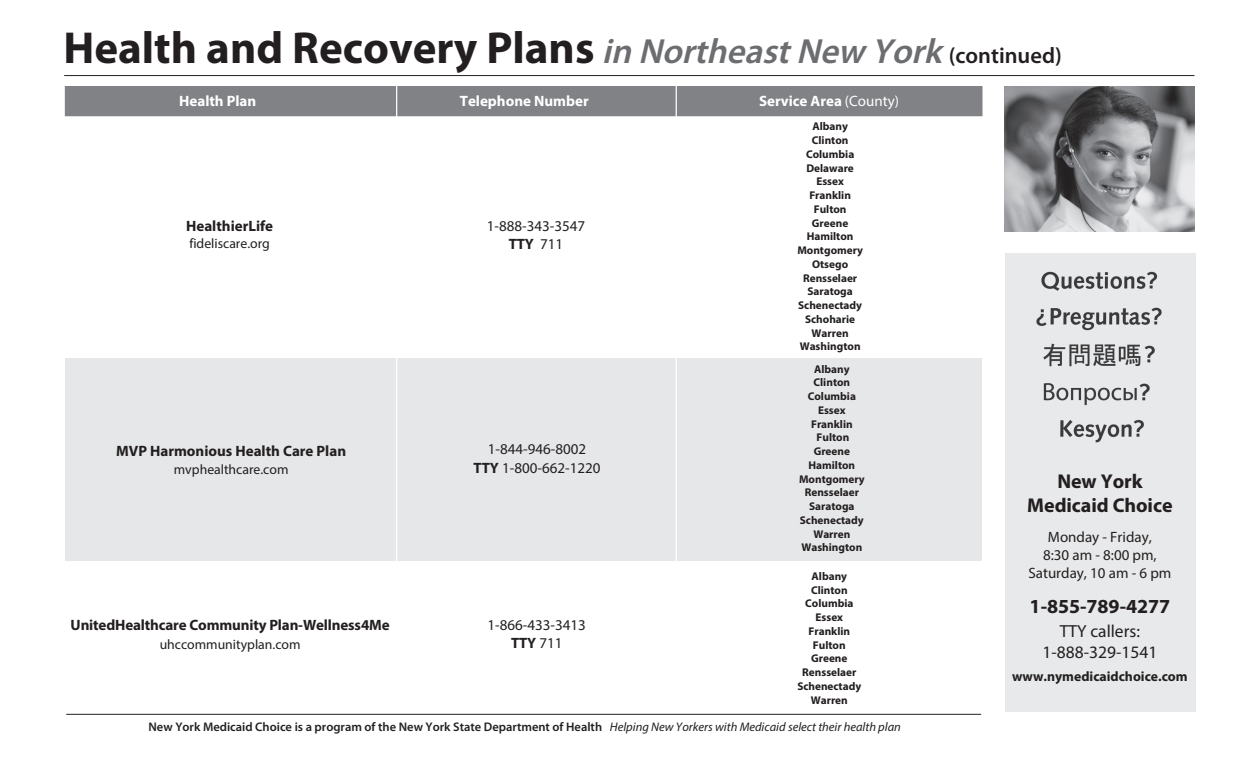
<style>
.page{position:relative;width:1260px;height:765px;background:#fff}
.page>*{position:absolute;margin:0;border:0;box-sizing:border-box;transform-origin:0 0}
.t1{font:700 45px "Myriad Pro";color:#231f20}
.t2{font:700 20px/24px "Myriad Pro";letter-spacing:-.005em;color:#231f20;text-align:center}
.t3{font:17.5px/21px "Myriad Pro";color:#231f20;text-align:center}
.t4{font:15px/18px "Myriad Pro";color:#231f20;text-align:center}
.t5{font:700 15px "Myriad Pro";letter-spacing:-.01em;color:#231f20}
.t6{font:700 15px "Myriad Pro";color:#fff}
.t7{font:13.75px "Myriad Pro";color:#231f20}
.t8{font:700 13.75px "Myriad Pro";color:#231f20}
.t9{font:600 12.5px "Myriad Pro";color:#231f20}
.t10{font:700 11.25px/13.8px "Myriad Pro";color:#231f20;text-align:center}
.s1{font-weight:600;font-style:italic;font-size:35px;color:#6c6d70}
.s2{font-weight:600;font-size:22.5px}
.s3{font-weight:400}
.s4{font-weight:700}
.s5{font-weight:400;font-style:italic}
</style>
<div class="page">
<div style="left:65px;top:86px;width:917px;height:30px;background:#808285"></div>
<hr style="left:66px;top:714px;width:915px;height:1px;background:#231f20">
<hr style="left:64px;top:75px;width:1130px;height:1px;background:#231f20">
<div style="left:65px;top:359px;width:917px;height:202px;background:#e6e7e9"></div>
<hr style="left:396px;top:81px;width:1px;height:577px;background:#fff">
<hr style="left:676px;top:81px;width:1px;height:579px;background:#fff">
<div style="left:1006px;top:253px;width:189px;height:459px;background:#e8e9ea"></div>
<img style="left:1005px;top:86px;width:190px;height:145px">
<h1 class="t1" style="left:63px;top:19px;width:1000px">Health and Recovery Plans <span class="s1">in NortheastNew York</span><span class="s2">(continued)</span></h1>
<h3 class="t6" style="left:179px;top:91px;width:79px">Health Plan</h3>
<h3 class="t6" style="left:460px;top:91px;width:130px">Telephone Number</h3>
<h3 class="t6" style="left:759px;top:91px;width:141px">Service Area <span class="s3">(County)</span></h3>
<h3 class="t5" style="left:186px;top:216px;width:89px">HealthierLife</h3>
<p class="t7" style="left:189px;top:235px;width:82px">fideliscare.org</p>
<h3 class="t4" style="left:487px;top:217px;width:100px">1-888-343-3547<br><span class="s4">TTY</span> 711</h3>
<p class="t10" style="left:797px;top:119px;width:67px">Albany<br>Clinton<br>Columbia<br>Delaware<br>Essex<br>Franklin<br>Fulton<br>Greene<br>Hamilton<br>Montgomery<br>Otsego<br>Rensselaer<br>Saratoga<br>Schenectady<br>Schoharie<br>Warren<br>Washington</p>
<h3 class="t5" style="left:116px;top:441px;width:231px">MVP Harmonious Health Care Plan</h3>
<p class="t7" style="left:174px;top:461px;width:116px">mvphealthcare.com</p>
<h3 class="t4" style="left:474px;top:440px;width:129px;line-height:18.8px">1-844-946-8002<br><span class="s4">TTY</span> 1-800-662-1220</h3>
<p class="t10" style="left:799px;top:361px;width:67px">Albany<br>Clinton<br>Columbia<br>Essex<br>Franklin<br>Fulton<br>Greene<br>Hamilton<br>Montgomery<br>Rensselaer<br>Saratoga<br>Schenectady<br>Warren<br>Washington</p>
<h3 class="t5" style="left:71px;top:615px;width:321px">UnitedHealthcare Community Plan-Wellness4Me</h3>
<p class="t7" style="left:160px;top:636px;width:142px">uhccommunityplan.com</p>
<h3 class="t4" style="left:488px;top:616px;width:100px">1-866-433-3413<br><span class="s4">TTY</span> 711</h3>
<p class="t10" style="left:797px;top:569px;width:65px">Albany<br>Clinton<br>Columbia<br>Essex<br>Franklin<br>Fulton<br>Greene<br>Rensselaer<br>Schenectady<br>Warren</p>
<p class="t9" style="left:149px;top:719px;width:754px">New York Medicaid Choice is a program of the New York State Department of Health <span class="s5">Helping New Yorkers with Medicaid select their health plan</span></p>
<h2 class="t2" style="left:1027px;top:469px;width:147px">New York<br>Medicaid Choice</h2>
<h3 class="t4" style="left:1028px;top:527px;width:144px">Monday - Friday,<br>8:30 am - 8:00 pm,<br>Saturday, 10 am - 6 pm</h3>
<h2 class="t2" style="left:1030px;top:594px;width:142px">1-855-789-4277</h2>
<h3 class="t3" style="left:1043px;top:620px;width:116px">TTY callers:<br>1-888-329-1541</h3>
<p class="t8" style="left:1012px;top:668px;width:177px">www.nymedicaidchoice.com</p>
</div>
